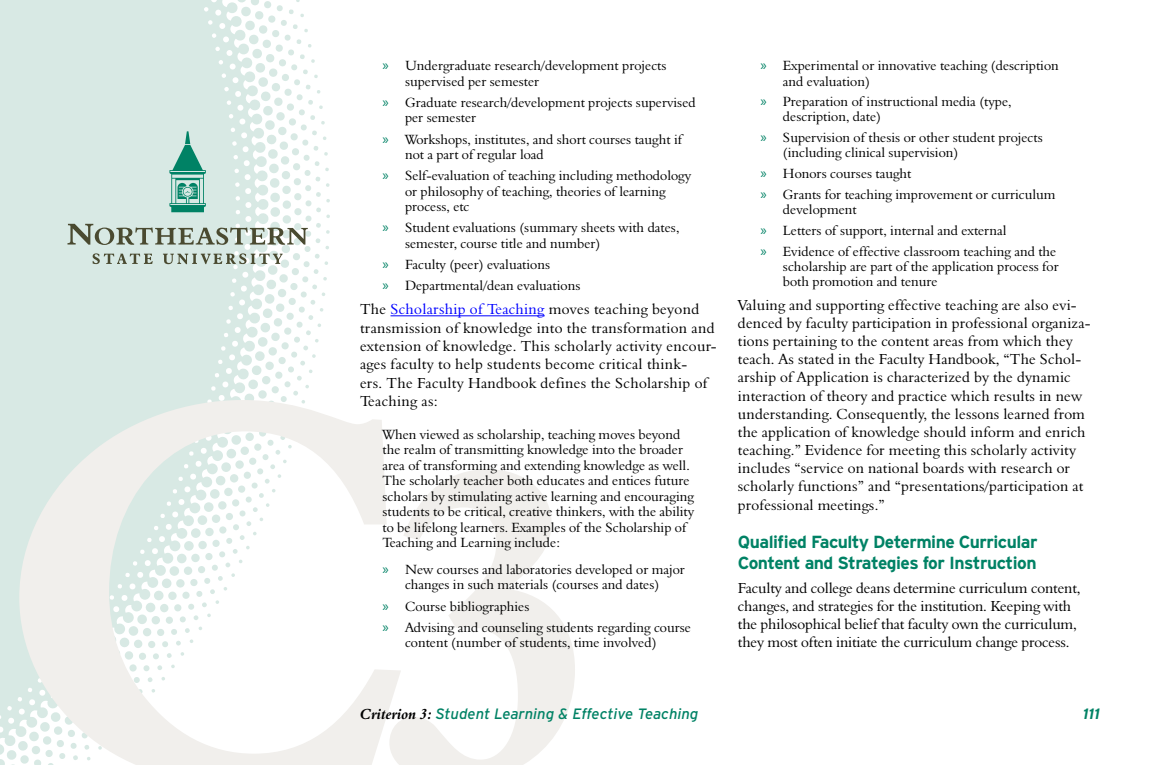
<style>
.page{position:relative;width:1170px;height:765px;background:#fff}
.page>*{position:absolute;margin:0;border:0;box-sizing:border-box;transform-origin:0 0}
.Body_Header{font:700 17.5px/21.1px "Interstate";letter-spacing:-.03em;color:#008265}
.Body{font:15px/18.1px "Aldine 401 BT Roman A";letter-spacing:.01em;color:#000}
.Body-2{font:15px/18.1px "Aldine 401 BT Roman A";letter-spacing:-.01em;color:#000}
.t1{font:italic 15px "Interstate";color:#008265}
.t2{font:italic 700 15px "Interstate";color:#008265}
.Bulletted_List_in_a{font:13.75px/15.5px "Aldine 401 BT Roman A";color:#000}
.Body_Quote{font:13.75px/15.5px "Aldine 401 BT Roman A";color:#000}
.s1{font-family:"Myriad Pro";font-size:15px;color:#008265}
.s2{color:#00f}
.s3{font-family:"Aldine 401 BT Bold Italic A";font-style:normal;color:#000}
</style>
<div class="page">
<svg style="left:0;top:0;width:330px;height:765px;fill:#d8e9e4"></svg>
<svg style="left:19px;top:400px;width:556px;height:365px"></svg>
<svg style="left:169px;top:131px;width:37px;height:81px;background:#7ebeaf"></svg>
<svg style="left:68px;top:224px;width:240px;height:21px;background:#aeb8ad"></svg>
<svg style="left:93px;top:253px;width:60px;height:11px"></svg>
<svg style="left:163px;top:253px;width:120px;height:11px"></svg>
<hr style="left:391px;top:315px;width:154px;height:1px;background:#00f">
<p class="Bulletted_List_in_a" style="left:405px;top:58px;width:263px;text-indent:-22px"><span class="s1">»</span> Undergraduate research/development projects supervised per semester</p>
<p class="Bulletted_List_in_a" style="left:405px;top:94px;width:292px;text-indent:-22px"><span class="s1">»</span> Graduate research/development projects supervised per semester</p>
<p class="Bulletted_List_in_a" style="left:405px;top:131px;width:279px;text-indent:-22px"><span class="s1">»</span> Workshops, institutes, and short courses taught if not a part of regular load</p>
<p class="Bulletted_List_in_a" style="left:405px;top:168px;width:288px;text-indent:-22px"><span class="s1">»</span> Self-evaluation of teaching including methodology or philosophy of teaching, theories of learning process, etc</p>
<p class="Bulletted_List_in_a" style="left:405px;top:220px;width:276px;text-indent:-22px"><span class="s1">»</span> Student evaluations (summary sheets with dates, semester, course title and number)</p>
<p class="Bulletted_List_in_a" style="left:382px;top:256px;width:169px"><span class="s1">»</span> Faculty (peer) evaluations</p>
<p class="Bulletted_List_in_a" style="left:382px;top:277px;width:199px"><span class="s1">»</span> Departmental/dean evaluations</p>
<p class="Body" style="left:360px;top:300px;width:358px;line-height:18.5px">The <span class="s2">Scholarship of Teaching</span> moves teaching beyond transmission of knowledge into the transformation and extension of knowledge. This scholarly activity encour&shy;ages faculty to help students become critical think-<br>ers. The Faculty Handbook defines the Scholarship of Teaching as:</p>
<p class="Body_Quote" style="left:382px;top:426px;width:313px">When viewed as scholarship, teaching moves beyond the realm of transmitting knowledge into the broader area of transforming and extending knowledge as well.<br>The scholarly teacher both educates and entices future scholars by stimulating active learning and encouraging students to be critical, creative thinkers, with the ability to be lifelong learners. Examples of the Scholarship of Teaching and Learning include:</p>
<p class="Bulletted_List_in_a" style="left:382px;top:561px;width:304px;text-align:center"><span class="s1">»</span> New courses and laboratories developed or major changes in such materials (courses and dates)</p>
<p class="Bulletted_List_in_a" style="left:382px;top:598px;width:148px"><span class="s1">»</span> Course bibliographies</p>
<p class="Bulletted_List_in_a" style="left:405px;top:619px;width:288px;text-indent:-22px"><span class="s1">»</span> Advising and counseling students regarding course content (number of students, time involved)</p>
<p class="Bulletted_List_in_a" style="left:783px;top:58px;width:277px;line-height:15.1px;text-indent:-22px"><span class="s1">»</span> Experimental or innovative teaching (description and evaluation)</p>
<p class="Bulletted_List_in_a" style="left:783px;top:94px;width:230px;line-height:15.1px;text-indent:-22px"><span class="s1">»</span> Preparation of instructional media (type, description, date)</p>
<p class="Bulletted_List_in_a" style="left:783px;top:130px;width:261px;line-height:15.1px;text-indent:-22px"><span class="s1">»</span> Supervision of thesis or other student projects (including clinical supervision)</p>
<p class="Bulletted_List_in_a" style="left:760px;top:166px;width:153px"><span class="s1">»</span> Honors courses taught</p>
<p class="Bulletted_List_in_a" style="left:783px;top:187px;width:274px;line-height:15.1px;text-indent:-22px"><span class="s1">»</span> Grants for teaching improvement or curriculum development</p>
<p class="Bulletted_List_in_a" style="left:760px;top:222px;width:247px"><span class="s1">»</span> Letters of support, internal and external</p>
<p class="Bulletted_List_in_a" style="left:783px;top:243px;width:277px;line-height:15.1px;text-indent:-22px"><span class="s1">»</span> Evidence of effective classroom teaching and the scholarship are part of the application process for both promotion and tenure</p>
<p class="Body" style="left:738px;top:296px;width:354px">Valuing and supporting effective teaching are also evi&shy;denced by faculty participation in professional organiza&shy;tions pertaining to the content areas from which they teach. As stated in the Faculty Handbook, “The Schol&shy;arship of Application is characterized by the dynamic interaction of theory and practice which results in new understanding. Consequently, the lessons learned from the application of knowledge should inform and enrich teaching.” Evidence for meeting this scholarly activity includes “service on national boards with research or scholarly functions” and “presentations/participation at professional meetings.”</p>
<p class="Body_Header" style="left:738px;top:531px;width:301px">Qualified Faculty Determine Curricular<br>Content and Strategies for Instruction</p>
<p class="Body-2" style="left:738px;top:578px;width:344px">Faculty and college deans determine curriculum content, changes, and strategies for the institution. Keeping with the philosophical belief that faculty own the curriculum, they most often initiate the curriculum change process.</p>
<p class="t1" style="left:360px;top:704px;width:340px"><span class="s3">Criterion 3:</span> Student Learning &amp; Effective Teaching</p>
<p class="t2" style="left:1083px;top:704px;width:19px">111</p>
</div>
